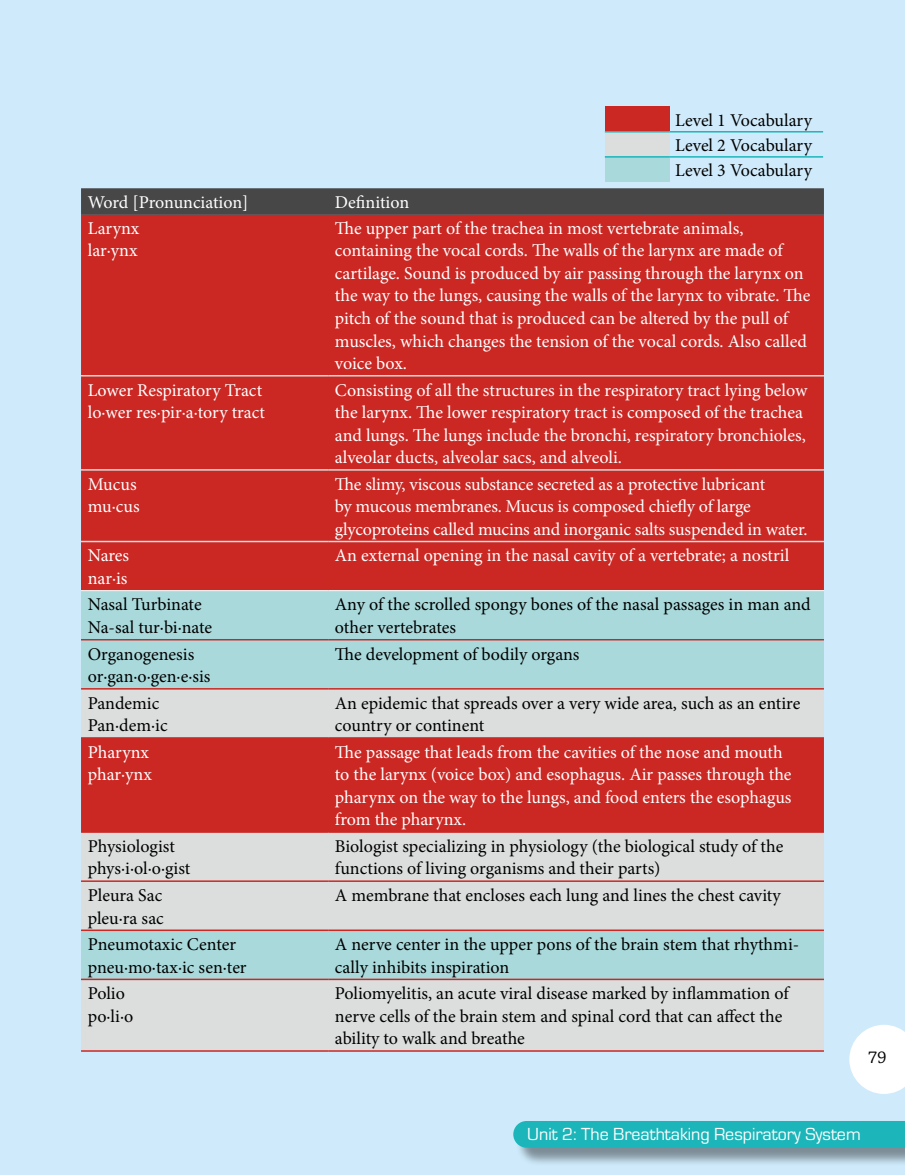
<style>
.page{position:relative;width:905px;height:1175px;background:#cfebfb}
.page>*{position:absolute;margin:0;border:0;box-sizing:border-box;transform-origin:0 0}
.t1{font:18px/22.5px "Minion Pro";letter-spacing:-.005em;color:#fff}
.t2{font:18px/22.5px "Minion Pro";color:#000}
.t3{font:18px "Eurostile";color:#fff}
.t4{font:18px "Chaparral Pro";color:#000}
</style>
<div class="page">
<svg style="left:81px;top:188px;width:743px;height:27px"></svg>
<div style="left:81px;top:215px;width:743px;height:375px;background:#cb2723"></div>
<div style="left:81px;top:541px;width:247px;height:49px;background:#cb2723"></div>
<div style="left:81px;top:590px;width:743px;height:99px;background:#a9d9db"></div>
<svg style="left:81px;top:689px;width:743px;height:362px;fill:#dcdddd"></svg>
<hr style="left:81px;top:639px;width:247px;height:1px;background:#cb2723">
<hr style="left:328px;top:639px;width:495px;height:1px;background:#cb2723">
<hr style="left:81px;top:688px;width:247px;height:1px;background:#cb2723">
<hr style="left:328px;top:688px;width:495px;height:1px;background:#cb2723">
<hr style="left:81px;top:737px;width:247px;height:1px;background:#cb2723">
<hr style="left:328px;top:737px;width:495px;height:1px;background:#cb2723">
<hr style="left:81px;top:831px;width:247px;height:1px;background:#cb2723">
<hr style="left:328px;top:831px;width:495px;height:1px;background:#cb2723">
<hr style="left:81px;top:880px;width:247px;height:2px;background:#cb2723">
<hr style="left:328px;top:880px;width:495px;height:2px;background:#cb2723">
<hr style="left:81px;top:929px;width:247px;height:2px;background:#cb2723">
<hr style="left:328px;top:929px;width:495px;height:2px;background:#cb2723">
<hr style="left:81px;top:978px;width:247px;height:2px;background:#cb2723">
<hr style="left:328px;top:978px;width:495px;height:2px;background:#cb2723">
<hr style="left:81px;top:590px;width:247px;height:1px;background:#fff">
<hr style="left:328px;top:590px;width:495px;height:1px;background:#fff">
<hr style="left:81px;top:375px;width:247px;height:1px;background:#dcdddd">
<hr style="left:328px;top:375px;width:495px;height:1px;background:#dcdddd">
<hr style="left:81px;top:469px;width:247px;height:1px;background:#dcdddd">
<hr style="left:328px;top:469px;width:495px;height:1px;background:#dcdddd">
<hr style="left:81px;top:541px;width:247px;height:1px;background:#dcdddd">
<hr style="left:328px;top:541px;width:495px;height:1px;background:#dcdddd">
<hr style="left:81px;top:1050px;width:247px;height:1px;background:#cb2723">
<hr style="left:328px;top:1050px;width:495px;height:1px;background:#cb2723">
<div style="left:605px;top:107px;width:64px;height:25px;background:#cb2723"></div>
<div style="left:605px;top:132px;width:64px;height:25px;background:#dcdddd"></div>
<div style="left:605px;top:157px;width:64px;height:25px;background:#a9d9db"></div>
<hr style="left:605px;top:131px;width:64px;height:1px;background:#1cb6ba">
<hr style="left:669px;top:131px;width:154px;height:1px;background:#1cb6ba">
<hr style="left:605px;top:156px;width:64px;height:2px;background:#1cb6ba">
<hr style="left:669px;top:156px;width:154px;height:2px;background:#1cb6ba">
<svg style="left:849px;top:1025px;width:56px;height:69px"></svg>
<div style="left:516px;top:1123px;width:389px;height:43px;background:#000;opacity:.4"></div>
<div style="left:513px;top:1121px;width:392px;height:26px;background:#1cb6ba"></div>
<p class="t2" style="left:675px;top:108px;width:138px;line-height:25px;text-align:justify">Level 1 Vocabulary Level 2 Vocabulary Level 3 Vocabulary</p>
<p class="t1" style="left:88px;top:191px;width:162px">Word [Pronunciation]</p>
<p class="t1" style="left:335px;top:191px;width:76px">Definition</p>
<p class="t1" style="left:88px;top:217px;width:53px">Larynx lar·ynx</p>
<p class="t1" style="left:335px;top:217px;width:477px">The upper part of the trachea in most vertebrate animals, containing the vocal cords. The walls of the larynx are made of cartilage. Sound is produced by air passing through the larynx on the way to the lungs, causing the walls of the larynx to vibrate. The pitch of the sound that is produced can be altered by the pull of muscles, which changes the tension of the vocal cords. Also called voice box.</p>
<p class="t1" style="left:88px;top:379px;width:179px">Lower Respiratory Tract lo·wer res·pir·a·tory tract</p>
<p class="t1" style="left:335px;top:379px;width:474px">Consisting of all the structures in the respiratory tract lying below the larynx. The lower respiratory tract is composed of the trachea and lungs. The lungs include the bronchi, respiratory bronchioles, alveolar ducts, alveolar sacs, and alveoli.</p>
<p class="t1" style="left:88px;top:473px;width:53px">Mucus mu·cus</p>
<p class="t1" style="left:335px;top:473px;width:474px">The slimy, viscous substance secreted as a protective lubricant<br>by mucous membranes. Mucus is composed chiefly of large glycoproteins called mucins and inorganic salts suspended in water.</p>
<p class="t1" style="left:88px;top:544px;width:43px">Nares nar·is</p>
<p class="t1" style="left:335px;top:544px;width:456px">An external opening in the nasal cavity of a vertebrate; a nostril</p>
<p class="t2" style="left:88px;top:593px;width:126px">Nasal Turbinate<br>Na-sal tur·bi·nate</p>
<p class="t2" style="left:335px;top:593px;width:477px">Any of the scrolled spongy bones of the nasal passages in man and other vertebrates</p>
<p class="t2" style="left:88px;top:642px;width:124px">Organogenesis or·gan·o·gen·e·sis</p>
<p class="t2" style="left:335px;top:642px;width:246px">The development of bodily organs</p>
<p class="t2" style="left:88px;top:691px;width:81px">Pandemic<br>Pan·dem·ic</p>
<p class="t2" style="left:335px;top:691px;width:467px">An epidemic that spreads over a very wide area, such as an entire country or continent</p>
<p class="t1" style="left:88px;top:741px;width:66px">Pharynx phar·ynx</p>
<p class="t1" style="left:335px;top:741px;width:458px">The passage that leads from the cavities of the nose and mouth to the larynx (voice box) and esophagus. Air passes through the pharynx on the way to the lungs, and food enters the esophagus from the pharynx.</p>
<p class="t2" style="left:88px;top:835px;width:104px">Physiologist phys·i·ol·o·gist</p>
<p class="t2" style="left:335px;top:835px;width:450px">Biologist specializing in physiology (the biological study of the functions of living organisms and their parts)</p>
<p class="t2" style="left:88px;top:884px;width:78px">Pleura Sac pleu·ra sac</p>
<p class="t2" style="left:335px;top:884px;width:447px">A membrane that encloses each lung and lines the chest cavity</p>
<p class="t2" style="left:88px;top:933px;width:160px">Pneumotaxic Center pneu·mo·tax·ic sen·ter</p>
<p class="t2" style="left:335px;top:933px;width:466px">A nerve center in the upper pons of the brain stem that rhythmi&shy;cally inhibits inspiration</p>
<p class="t2" style="left:88px;top:982px;width:47px">Polio po·li·o</p>
<p class="t2" style="left:335px;top:982px;width:455px">Poliomyelitis, an acute viral disease marked by inflammation of nerve cells of the brain stem and spinal cord that can affect the ability to walk and breathe</p>
<p class="t4" style="left:867px;top:1047px;width:20px">79</p>
<p class="t3" style="left:527px;top:1124px;width:335px">Unit 2: The Breathtaking Respiratory System</p>
</div>
